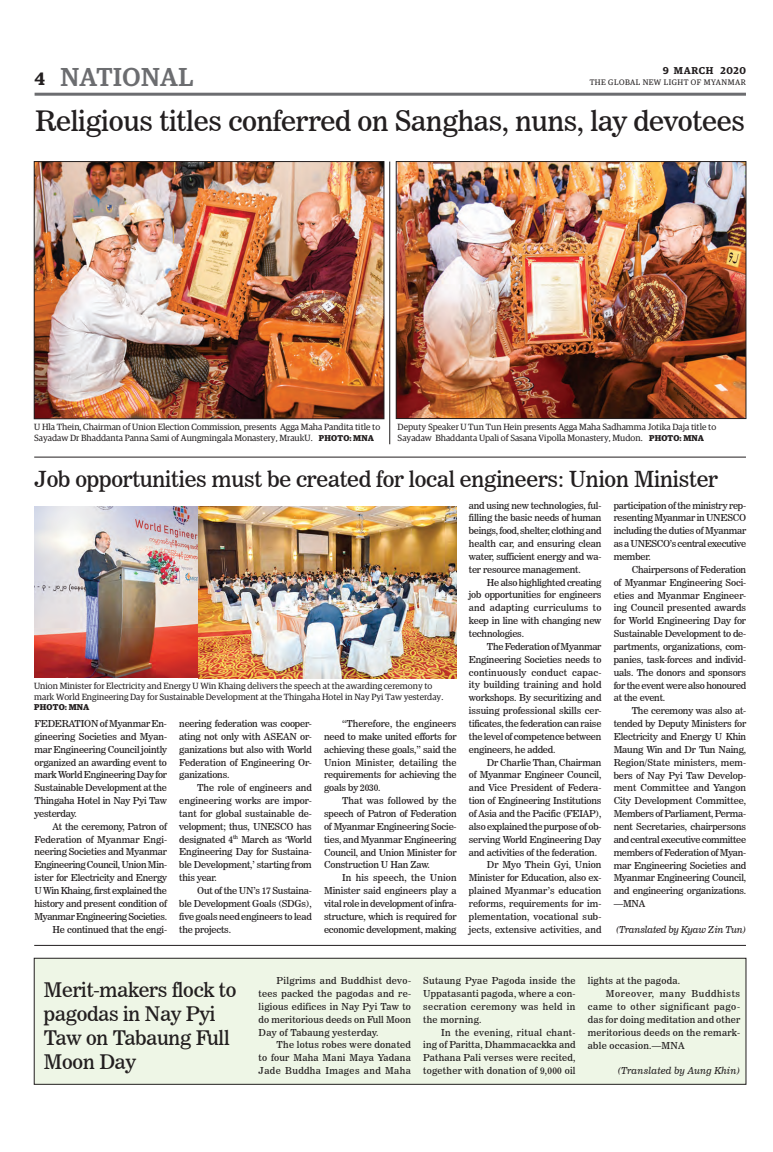
<style>
.page{position:relative;width:773px;height:1152px;background:#fff}
.page>*{position:absolute;margin:0;border:0;box-sizing:border-box;transform-origin:0 0}
.t1{font:28px "News 706 BT Roman C";letter-spacing:-.01em;color:#231f20}
.t2{font:500 26px "Guardian Egyp";letter-spacing:.02em;color:#6c6d70}
.t3{font:22px "News 706 BT Roman C";letter-spacing:-.01em;color:#231f20}
.t4{font:20px/24px "News 706 BT Roman C";letter-spacing:-.01em;color:#231f20}
.t5{font:600 18px "Guardian Egyp";color:#231f20}
.t6{font:600 10px "Guardian Egyp";letter-spacing:.06em;color:#231f20}
.t7{font:9.5px/12.9px "News 706 BT Roman C";letter-spacing:-.015em;color:#231f20;text-align:justify}
.t8{font:9.5px "News 706 BT Roman C";letter-spacing:.025em;color:#231f20}
.t9{font:9.5px "News 706 BT Roman C";letter-spacing:.005em;color:#231f20}
.t10{font:9.5px "News 706 BT Roman C";letter-spacing:.015em;color:#231f20}
.t11{font:9.5px "News 706 BT Roman C";letter-spacing:.01em;color:#231f20}
.t12{font:9.5px "News 706 BT Roman C";letter-spacing:.045em;color:#231f20}
.t13{font:9.5px "News 706 BT Italic C";letter-spacing:-.01em;color:#231f20}
.t14{font:9.5px "News 706 BT Roman C";letter-spacing:.06em;color:#231f20}
.t15{font:9.5px "News 706 BT Italic C";letter-spacing:.025em;color:#231f20}
.t16{font:9px/10.8px "Guardian Egyp";color:#231f20}
.t17{font:700 8.5px "Guardian Egyp";letter-spacing:.02em;color:#231f20}
.t18{font:8px "Guardian Egyp";letter-spacing:.06em;color:#231f20}
.s1{font-weight:700;font-size:8.5px}
</style>
<div class="page">
<hr style="left:35px;top:93px;width:711px;height:3px;background:#6c6d70">
<div style="left:34px;top:958px;width:712px;height:126px;background:#eef6e6"></div>
<div style="left:34px;top:958px;width:712px;height:127px;border:1px solid #231f20"></div>
<img style="left:36px;top:163px;width:346px;height:254px">
<div style="left:34px;top:161px;width:350px;height:258px;border:1px solid #231f20"></div>
<img style="left:398px;top:163px;width:346px;height:254px">
<div style="left:396px;top:161px;width:350px;height:258px;border:1px solid #231f20"></div>
<hr style="left:34px;top:457px;width:712px;height:1px;background:#231f20">
<img style="left:34px;top:506px;width:422px;height:172px">
<hr style="left:34px;top:945px;width:712px;height:1px;background:#231f20">
<hr style="left:389px;top:162px;width:1px;height:282px;background:#231f20">
<p class="t6" style="left:663px;top:63px;width:84px">9 MARCH 2020</p>
<h2 class="t2" style="left:61px;top:59px;width:134px">NATIONAL</h2>
<p class="t18" style="left:589px;top:77px;width:158px">THE GLOBAL NEW LIGHT OF MYANMAR</p>
<h1 class="t1" style="left:35px;top:104px;width:711px">Religious titles conferred on Sanghas, nuns, lay devotees</h1>
<h3 class="t5" style="left:35px;top:65px;width:12px">4</h3>
<p class="t16" style="left:34px;top:421px;width:347px">U Hla Thein, Chairman of Union Election Commission, presents Agga Maha Pandita title to<br>Sayadaw Dr Bhaddanta Panna Sami of Aungmingala Monastery, MraukU. <span class="s1">PHOTO: MNA</span></p>
<p class="t16" style="left:397px;top:421px;width:320px">Deputy Speaker U Tun Tun Hein presents Agga Maha Sadhamma Jotika Daja title to<br>Sayadaw Bhaddanta Upali of Sasana Vipolla Monastery, Mudon. <span class="s1">PHOTO: MNA</span></p>
<h3 class="t3" style="left:34px;top:466px;width:685px">Job opportunities must be created for local engineers: Union Minister</h3>
<p class="t7" style="left:469px;top:499px;width:134px">and using new technologies, ful&shy;filling the basic needs of human beings, food, shelter, clothing and health car, and ensuring clean water, sufficient energy and wa&shy;ter resource management.</p>
<p class="t7" style="left:469px;top:576px;width:134px;text-indent:18px">He also highlighted creating job opportunities for engineers and adapting curriculums to keep in line with changing new technologies.</p>
<p class="t7" style="left:469px;top:640px;width:134px;text-indent:18px">The Federation of Myanmar Engineering Societies needs to continuously conduct capac&shy;ity building training and hold workshops. By securitizing and issuing professional skills cer&shy;tificates, the federation can raise the level of competence between engineers, he added.</p>
<p class="t7" style="left:487px;top:756px;width:116px">Dr Charlie Than, Chairman</p>
<p class="t7" style="left:469px;top:769px;width:134px">of Myanmar Engineer Council,</p>
<p class="t7" style="left:469px;top:781px;width:134px">and Vice President of Federa-</p>
<p class="t7" style="left:469px;top:794px;width:134px">tion of Engineering Institutions</p>
<p class="t7" style="left:469px;top:807px;width:134px">of Asia and the Pacific (FEIAP),</p>
<p class="t7" style="left:469px;top:820px;width:134px">also explained the purpose of ob-</p>
<p class="t7" style="left:469px;top:833px;width:134px">serving World Engineering Day</p>
<p class="t7" style="left:469px;top:846px;width:130px">and activities of the federation.</p>
<p class="t9" style="left:487px;top:859px;width:116px">Dr Myo Thein Gyi, Union</p>
<p class="t7" style="left:469px;top:871px;width:134px">Minister for Education, also ex-</p>
<p class="t9" style="left:469px;top:885px;width:134px">plained Myanmar’s education</p>
<p class="t7" style="left:469px;top:897px;width:134px">reforms, requirements for im-</p>
<p class="t11" style="left:469px;top:911px;width:134px">plementation, vocational sub-</p>
<p class="t7" style="left:469px;top:923px;width:134px">jects, extensive activities, and</p>
<p class="t7" style="left:613px;top:499px;width:134px">participation of the ministry rep&shy;resenting Myanmar in UNESCO including the duties of Myanmar as a UNESCO’s central executive member.</p>
<p class="t7" style="left:613px;top:563px;width:134px;text-indent:18px">Chairpersons of Federation of Myanmar Engineering Soci&shy;eties and Myanmar Engineer&shy;ing Council presented awards for World Engineering Day for Sustainable Development to de&shy;partments, organizations, com&shy;panies, task-forces and individ&shy;uals. The donors and sponsors for the event were also honoured at the event.</p>
<p class="t7" style="left:613px;top:704px;width:134px;text-indent:18px">The ceremony was also at&shy;tended by Deputy Ministers for Electricity and Energy U Khin Maung Win and Dr Tun Naing, Region/State ministers, mem&shy;bers of Nay Pyi Taw Develop&shy;ment Committee and Yangon City Development Committee, Members of Parliament, Perma&shy;nent Secretaries, chairpersons and central executive committee members of Federation of Myan&shy;mar Engineering Societies and Myanmar Engineering Council, and engineering organizations. —MNA</p>
<p class="t13" style="left:615px;top:924px;width:132px">(Translated by Kyaw Zin Tun)</p>
<p class="t16" style="left:34px;top:680px;width:410px">Union Minister for Electricity and Energy U Win Khaing delivers the speech at the awarding ceremony to mark World Engineering Day for Sustainable Development at the Thingaha Hotel in Nay Pyi Taw yesterday.</p>
<p class="t17" style="left:34px;top:701px;width:57px">PHOTO: MNA</p>
<p class="t7" style="left:34px;top:717px;width:134px">FEDERATION of Myanmar En&shy;gineering Societies and Myan&shy;mar Engineering Council jointly organized an awarding event to mark World Engineering Day for Sustainable Development at the Thingaha Hotel in Nay Pyi Taw yesterday.</p>
<p class="t7" style="left:34px;top:820px;width:134px;text-align:right">At the ceremony, Patron of<br>Federation of Myanmar Engi&shy;neering Societies and Myanmar<br>Engineering Council, Union Min&shy;ister for Electricity and Energy<br>U Win Khaing, first explained the history and present condition of<br>Myanmar Engineering Societies.<br>He continued that the engi-</p>
<p class="t7" style="left:324px;top:717px;width:134px;text-indent:18px">“Therefore, the engineers need to make united efforts for achieving these goals,” said the Union Minister, detailing the requirements for achieving the goals by 2030.</p>
<p class="t7" style="left:324px;top:794px;width:134px;text-indent:18px">That was followed by the speech of Patron of Federation of Myanmar Engineering Socie&shy;ties, and Myanmar Engineering Council, and Union Minister for Construction U Han Zaw.</p>
<p class="t7" style="left:324px;top:871px;width:134px;text-indent:18px">In his speech, the Union Minister said engineers play a vital role in development of infra&shy;structure, which is required for economic development, making</p>
<p class="t7" style="left:179px;top:717px;width:134px">neering federation was cooper&shy;ating not only with ASEAN or&shy;ganizations but also with World Federation of Engineering Or&shy;ganizations.</p>
<p class="t7" style="left:179px;top:781px;width:134px;text-indent:18px">The role of engineers and engineering works are impor&shy;tant for global sustainable de&shy;velopment; thus, UNESCO has designated 4<sup>th</sup> March as ‘World Engineering Day for Sustaina&shy;ble Development,’ starting from this year.</p>
<p class="t7" style="left:179px;top:884px;width:134px;text-indent:18px">Out of the UN’s 17 Sustaina&shy;ble Development Goals (SDGs), five goals need engineers to lead the projects.</p>
<h3 class="t4" style="left:44px;top:978px;width:194px">Merit-makers flock to pagodas in Nay Pyi<br>Taw on Tabaung Full<br>Moon Day</h3>
<p class="t7" style="left:258px;top:974px;width:154px;text-indent:18px">Pilgrims and Buddhist devo&shy;tees packed the pagodas and re&shy;ligious edifices in Nay Pyi Taw to do meritorious deeds on Full Moon Day of Tabaung yesterday.</p>
<p class="t7" style="left:258px;top:1039px;width:154px;text-indent:18px">The lotus robes were donated to four Maha Mani Maya Yadana Jade Buddha Images and Maha</p>
<p class="t7" style="left:423px;top:974px;width:154px">Sutaung Pyae Pagoda inside the Uppatasanti pagoda, where a con&shy;secration ceremony was held in the morning.</p>
<p class="t7" style="left:423px;top:1026px;width:154px;text-indent:18px">In the evening, ritual chant&shy;ing of Paritta, Dhammacackka and Pathana Pali verses were recited, together with donation of 9,000 oil</p>
<p class="t8" style="left:588px;top:975px;width:94px">lights at the pagoda.</p>
<p class="t14" style="left:606px;top:988px;width:136px">Moreover, many Buddhists</p>
<p class="t12" style="left:588px;top:1001px;width:154px">came to other significant pago-</p>
<p class="t10" style="left:588px;top:1014px;width:154px">das for doing meditation and other</p>
<p class="t8" style="left:588px;top:1027px;width:154px">meritorious deeds on the remark-</p>
<p class="t8" style="left:588px;top:1039px;width:98px">able occasion.—MNA</p>
<p class="t15" style="left:617px;top:1065px;width:124px">(Translated by Aung Khin)</p>
</div>
